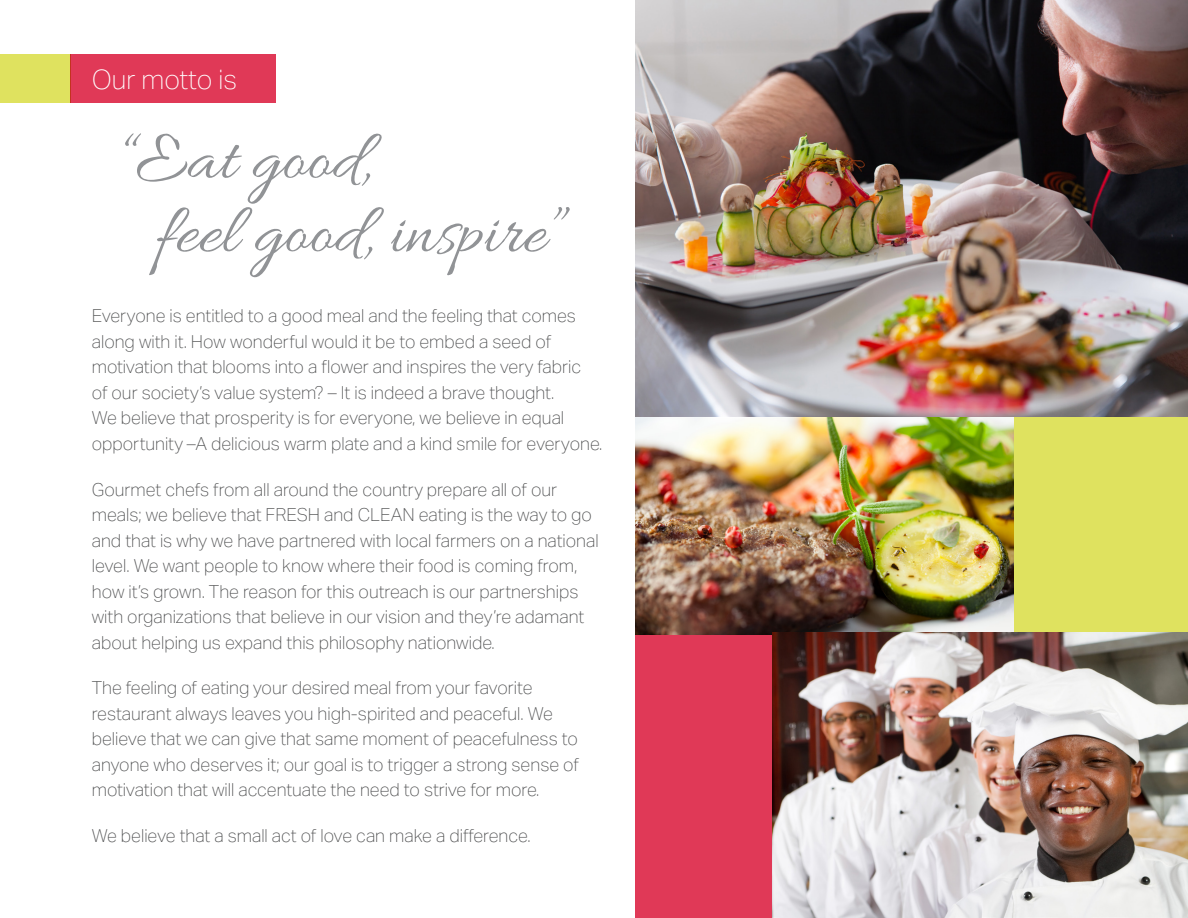
<style>
.page{position:relative;width:1188px;height:918px;background:#fff}
.page>*{position:absolute;margin:0;border:0;box-sizing:border-box;transform-origin:0 0}
.t1{font:72px/73.5px "Allura";color:#919396}
.t2{font:100 27px "Aktiv Grotesk";color:#fff}
.t3{font:100 18px/25.5px "Aktiv Grotesk";color:#4b4c4d}
</style>
<div class="page">
<div style="left:635px;top:629px;width:224px;height:289px;background:#e03957"></div>
<div style="left:964px;top:417px;width:224px;height:217px;background:#dfe25f"></div>
<img style="left:635px;top:417px;width:378px;height:217px">
<div style="left:0;top:54px;width:70px;height:49px;background:#dfe25f"></div>
<div style="left:70px;top:54px;width:205px;height:49px;background:#e03957"></div>
<img style="left:635px;top:0;width:553px;height:417px">
<img style="left:773px;top:633px;width:415px;height:285px">
<p class="t2" style="left:92px;top:64px;width:147px">Our motto is</p>
<p class="t1" style="left:155px;top:127px;width:414px;text-indent:-32px">“Eat good,<br>feel good, inspire”</p>
<p class="t3" style="left:92px;top:303px;width:512px">Everyone is entitled to a good meal and the feeling that comes along with it. How wonderful would it be to embed a seed of motivation that blooms into a flower and inspires the very fabric<br>of our society’s value system? – It is indeed a brave thought.<br>We believe that prosperity is for everyone, we believe in equal opportunity –A delicious warm plate and a kind smile for everyone.</p>
<p class="t3" style="left:92px;top:477px;width:508px">Gourmet chefs from all around the country prepare all of our meals; we believe that FRESH and CLEAN eating is the way to go and that is why we have partnered with local farmers on a national level. We want people to know where their food is coming from, how it’s grown. The reason for this outreach is our partnerships with organizations that believe in our vision and they’re adamant about helping us expand this philosophy nationwide.</p>
<p class="t3" style="left:92px;top:675px;width:489px">The feeling of eating your desired meal from your favorite restaurant always leaves you high-spirited and peaceful. We believe that we can give that same moment of peacefulness to anyone who deserves it; our goal is to trigger a strong sense of motivation that will accentuate the need to strive for more.</p>
<p class="t3" style="left:92px;top:823px;width:440px">We believe that a small act of love can make a difference.</p>
</div>
